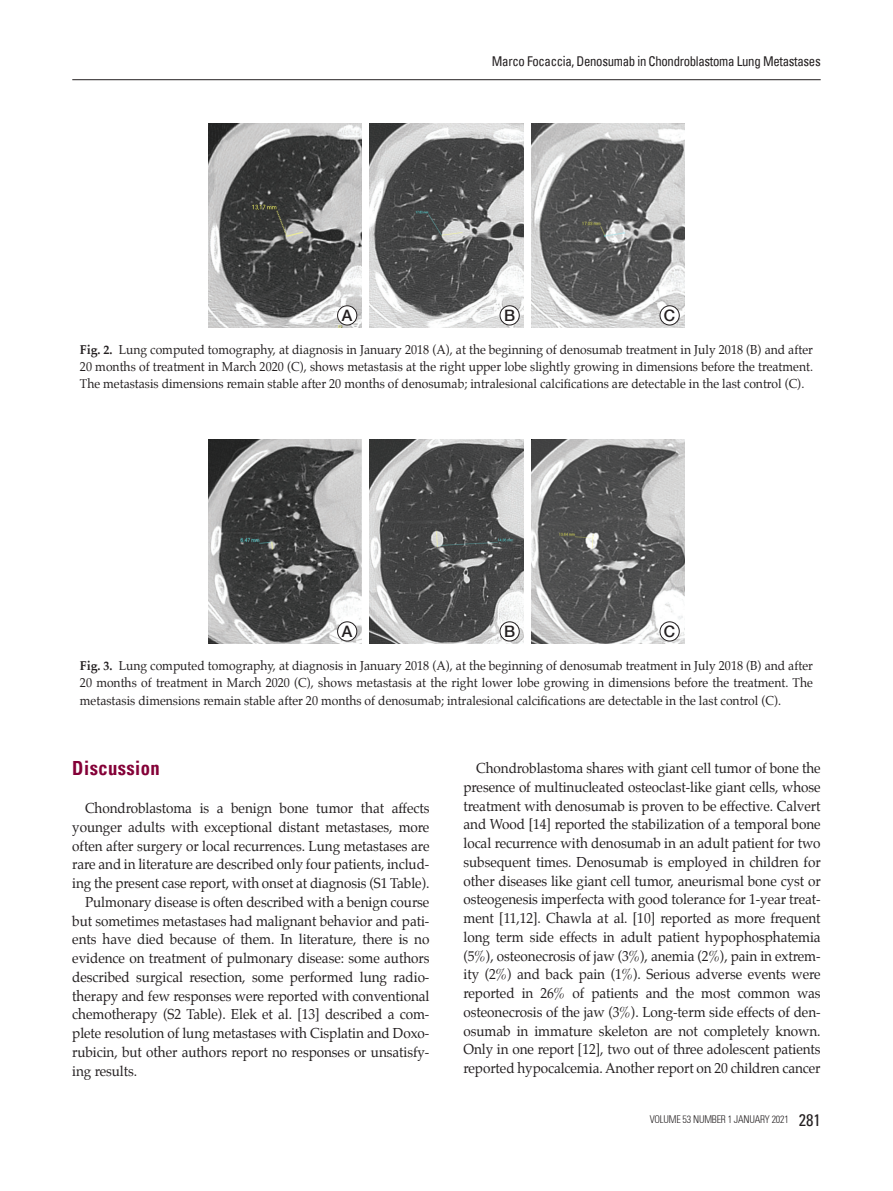
<style>
.page{position:relative;width:893px;height:1191px;background:#fff}
.page>*{position:absolute;margin:0;border:0;box-sizing:border-box;transform-origin:0 0}
.t1{font:700 condensed 19.5px "Univers";letter-spacing:.025em;color:#840037;scale:.95 1}
.t2{font:500 15.75px "Helvetica Neue";color:#231f20}
.t3{font:14.25px/18.8px "Palatino";letter-spacing:-.005em;color:#231f20;text-align:justify;scale:.95 1}
.t4{font:condensed 13.5px "Univers";letter-spacing:-.025em;color:#231f20;scale:.95 1}
.t5{font:12.75px/17.2px "Palatino";color:#231f20;text-align:justify;scale:.95 1}
.t6{font:300 condensed 10.5px "Univers";letter-spacing:-.02em;color:#231f20;scale:.95 1}
.s1{font-weight:700}
.s2{font-weight:400;font-size:16.5px}
</style>
<div class="page">
<hr style="left:72px;top:79px;width:749px;height:1px;background:#231f20">
<img style="left:208px;top:123px;width:153px;height:204px">
<img style="left:370px;top:123px;width:153px;height:204px">
<img style="left:531px;top:123px;width:154px;height:204px">
<div style="left:338px;top:306px;width:19px;height:19px;background:#fff;border-radius:50%"></div>
<div style="left:337px;top:305px;width:20px;height:20px;border:1px solid #231f20;border-radius:50%"></div>
<div style="left:500px;top:306px;width:19px;height:19px;background:#fff;border-radius:50%"></div>
<div style="left:500px;top:305px;width:20px;height:20px;border:1px solid #231f20;border-radius:50%"></div>
<div style="left:660px;top:306px;width:19px;height:19px;background:#fff;border-radius:50%"></div>
<div style="left:660px;top:305px;width:20px;height:20px;border:1px solid #231f20;border-radius:50%"></div>
<img style="left:208px;top:439px;width:153px;height:204px">
<img style="left:370px;top:439px;width:153px;height:204px">
<img style="left:531px;top:439px;width:154px;height:204px">
<div style="left:338px;top:622px;width:19px;height:19px;background:#fff;border-radius:50%"></div>
<div style="left:337px;top:621px;width:20px;height:20px;border:1px solid #231f20;border-radius:50%"></div>
<div style="left:500px;top:622px;width:19px;height:19px;background:#fff;border-radius:50%"></div>
<div style="left:500px;top:621px;width:20px;height:20px;border:1px solid #231f20;border-radius:50%"></div>
<div style="left:660px;top:622px;width:19px;height:19px;background:#fff;border-radius:50%"></div>
<div style="left:660px;top:621px;width:20px;height:20px;border:1px solid #231f20;border-radius:50%"></div>
<p class="t4" style="left:492px;top:53px;width:348px">Marco Focaccia, Denosumab in Chondroblastoma Lung Metastases</p>
<p class="t2" style="left:342px;top:306px;width:12px">A</p>
<p class="t2" style="left:504px;top:306px;width:13px">B</p>
<p class="t2" style="left:664px;top:306px;width:13px">C</p>
<p class="t5" style="left:80px;top:341px;width:773px"><span class="s1">Fig. 2.</span> Lung computed tomography, at diagnosis in January 2018 (A), at the beginning of denosumab treatment in July 2018 (B) and after 20 months of treatment in March 2020 (C), shows metastasis at the right upper lobe slightly growing in dimensions before the treatment.<br>The metastasis dimensions remain stable after 20 months of denosumab; intralesional calcifications are detectable in the last control (C).</p>
<p class="t2" style="left:342px;top:622px;width:12px">A</p>
<p class="t2" style="left:504px;top:622px;width:13px">B</p>
<p class="t2" style="left:664px;top:622px;width:13px">C</p>
<p class="t5" style="left:80px;top:657px;width:773px"><span class="s1">Fig. 3.</span> Lung computed tomography, at diagnosis in January 2018 (A), at the beginning of denosumab treatment in July 2018 (B) and after 20 months of treatment in March 2020 (C), shows metastasis at the right lower lobe growing in dimensions before the treatment. The metastasis dimensions remain stable after 20 months of denosumab; intralesional calcifications are detectable in the last control (C).</p>
<p class="t1" style="left:72px;top:756px;width:94px">Discussion</p>
<p class="t3" style="left:72px;top:798px;width:378px;text-indent:13px">Chondroblastoma is a benign bone tumor that affects younger adults with exceptional distant metastases, more often after surgery or local recurrences. Lung metastases are rare and in literature are described only four patients, includ&shy;ing the present case report, with onset at diagnosis (S1 Table).</p>
<p class="t3" style="left:72px;top:892px;width:378px;text-indent:13px">Pulmonary disease is often described with a benign course but sometimes metastases had malignant behavior and pati&shy;ents have died because of them. In literature, there is no evidence on treatment of pulmonary disease: some authors described surgical resection, some performed lung radio&shy;therapy and few responses were reported with conventional chemotherapy (S2 Table). Elek et al. [13] described a com&shy;plete resolution of lung metastases with Cisplatin and Doxo&shy;rubicin, but other authors report no responses or unsatisfy&shy;ing results.</p>
<p class="t3" style="left:463px;top:759px;width:377px;text-indent:13px">Chondroblastoma shares with giant cell tumor of bone the presence of multinucleated osteoclast-like giant cells, whose treatment with denosumab is proven to be effective. Calvert and Wood [14] reported the stabilization of a temporal bone local recurrence with denosumab in an adult patient for two subsequent times. Denosumab is employed in children for other diseases like giant cell tumor, aneurismal bone cyst or osteogenesis imperfecta with good tolerance for 1-year treat&shy;ment [11,12]. Chawla at al. [10] reported as more frequent long term side effects in adult patient hypophosphatemia (5%), osteonecrosis of jaw (3%), anemia (2%), pain in extrem&shy;ity (2%) and back pain (1%). Serious adverse events were reported in 26% of patients and the most common was osteonecrosis of the jaw (3%). Long-term side effects of den&shy;osumab in immature skeleton are not completely known.<br>Only in one report [12], two out of three adolescent patients reported hypocalcemia. Another report on 20 children cancer</p>
<p class="t6" style="left:650px;top:1113px;width:182px">VOLUME 53 NUMBER 1 JANUARY 2021 <span class="s2">281</span></p>
</div>
